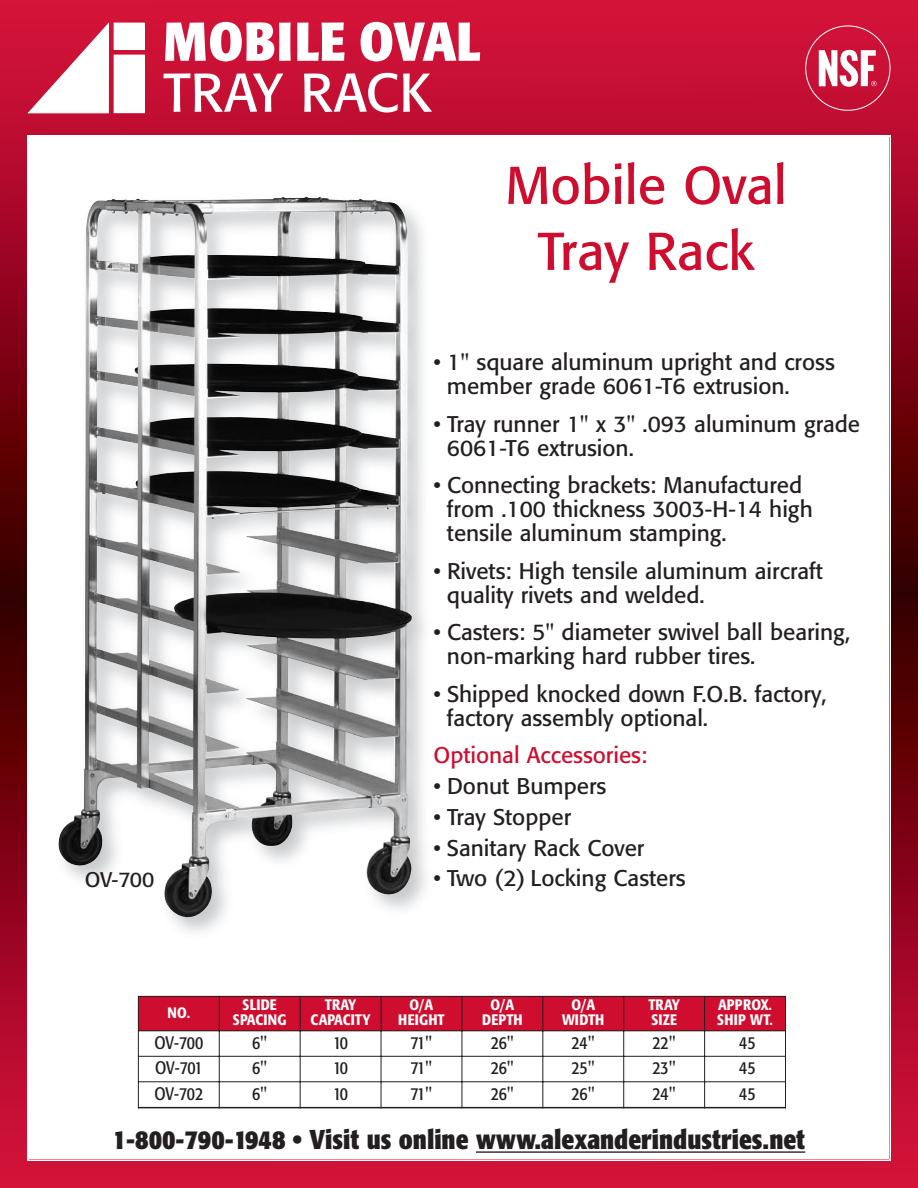
<style>
.page{position:relative;width:918px;height:1188px;background:#fff}
.page>*{position:absolute;margin:0;border:0;box-sizing:border-box;transform-origin:0 0}
.t1{font:700 condensed 54px "Formata";letter-spacing:.01em;color:#fff}
.t2{font:54px "Formata";color:#fff}
.t3{font:52.5px/66px "Formata";color:#cf0d2f;text-align:center}
.t4{font:700 condensed 27px "Formata";color:#231f20}
.t5{font:22.5px/24px "Formata";color:#231f20}
.t6{font:22.5px "Formata";color:#cf0d2f}
.t7{font:21px "Formata";color:#231f20}
.t8{font:condensed 18px "Formata";letter-spacing:-.01em;color:#231f20}
.t9{font:500 condensed 15px/15px "Formata";letter-spacing:.01em;color:#fff;text-align:center}
</style>
<div class="page">
<img style="left:0;top:0;width:918px;height:1188px">
<div style="left:28px;top:136px;width:862px;height:1024px;background:#fff"></div>
<img style="left:58px;top:196px;width:368px;height:736px">
<img style="left:60px;top:197px;width:352px;height:720px">
<svg style="left:28px;top:23px;width:81px;height:90px"></svg>
<div style="left:114px;top:23px;width:30px;height:26px;background:#fff"></div>
<div style="left:114px;top:55px;width:30px;height:58px;background:#fff"></div>
<svg style="left:819px;top:50px;width:58px;height:37px"></svg>
<hr style="left:476px;top:1151px;width:329px;height:2px;background:#231f20">
<div style="left:138px;top:996px;width:81px;height:35px;background:#cf0d2f"></div>
<div style="left:219px;top:996px;width:81px;height:35px;background:#cf0d2f"></div>
<div style="left:300px;top:996px;width:81px;height:35px;background:#cf0d2f"></div>
<div style="left:381px;top:996px;width:81px;height:35px;background:#cf0d2f"></div>
<div style="left:462px;top:996px;width:81px;height:35px;background:#cf0d2f"></div>
<div style="left:543px;top:996px;width:81px;height:35px;background:#cf0d2f"></div>
<div style="left:624px;top:996px;width:81px;height:35px;background:#cf0d2f"></div>
<div style="left:705px;top:996px;width:81px;height:35px;background:#cf0d2f"></div>
<hr style="left:138px;top:996px;width:1px;height:112px;background:#231f20">
<hr style="left:219px;top:996px;width:1px;height:112px;background:#231f20">
<hr style="left:300px;top:996px;width:1px;height:112px;background:#231f20">
<hr style="left:381px;top:996px;width:1px;height:112px;background:#231f20">
<hr style="left:462px;top:996px;width:1px;height:112px;background:#231f20">
<hr style="left:542px;top:996px;width:1px;height:112px;background:#231f20">
<hr style="left:623px;top:996px;width:1px;height:112px;background:#231f20">
<hr style="left:704px;top:996px;width:1px;height:112px;background:#231f20">
<hr style="left:785px;top:996px;width:1px;height:112px;background:#231f20">
<hr style="left:138px;top:996px;width:648px;height:1px;background:#231f20">
<hr style="left:138px;top:1030px;width:648px;height:1px;background:#231f20">
<hr style="left:138px;top:1056px;width:648px;height:1px;background:#231f20">
<hr style="left:138px;top:1081px;width:648px;height:1px;background:#231f20">
<hr style="left:138px;top:1107px;width:648px;height:1px;background:#231f20">
<h1 class="t1" style="left:164px;top:19px;width:319px">MOBILE OVAL</h1>
<h1 class="t2" style="left:164px;top:69px;width:270px">TRAY RACK</h1>
<h2 class="t3" style="left:506px;top:157px;width:283px">Mobile Oval<br>Tray Rack</h2>
<p class="t7" style="left:85px;top:870px;width:71px">OV-700</p>
<p class="t5" style="left:447px;top:352px;width:389px;text-indent:-13px">• 1" square aluminum upright and cross member grade 6061-T6 extrusion.</p>
<p class="t5" style="left:447px;top:414px;width:415px;text-indent:-13px">• Tray runner 1" x 3" .093 aluminum grade<br>6061-T6 extrusion.</p>
<p class="t5" style="left:447px;top:475px;width:367px;text-indent:-13px">• Connecting brackets: Manufactured from .100 thickness 3003-H-14 high tensile aluminum stamping.</p>
<p class="t5" style="left:447px;top:561px;width:377px;text-indent:-13px">• Rivets: High tensile aluminum aircraft quality rivets and welded.</p>
<p class="t5" style="left:447px;top:622px;width:405px;text-indent:-13px">• Casters: 5" diameter swivel ball bearing, non-marking hard rubber tires.</p>
<p class="t5" style="left:447px;top:684px;width:381px;text-indent:-13px">• Shipped knocked down F.O.B. factory, factory assembly optional.</p>
<p class="t6" style="left:434px;top:746px;width:215px">Optional Accessories:</p>
<p class="t5" style="left:434px;top:776px;width:174px">• Donut Bumpers</p>
<p class="t5" style="left:434px;top:807px;width:139px">• Tray Stopper</p>
<p class="t5" style="left:434px;top:838px;width:212px">• Sanitary Rack Cover</p>
<p class="t5" style="left:434px;top:868px;width:254px">• Two (2) Locking Casters</p>
<p class="t9" style="left:168px;top:1006px;width:24px">NO.</p>
<p class="t9" style="left:233px;top:999px;width:55px">SLIDE<br>SPACING</p>
<p class="t9" style="left:311px;top:999px;width:62px">TRAY<br>CAPACITY</p>
<p class="t9" style="left:398px;top:999px;width:48px">O/A<br>HEIGHT</p>
<p class="t9" style="left:482px;top:999px;width:42px">O/A<br>DEPTH</p>
<p class="t9" style="left:562px;top:999px;width:44px">O/A<br>WIDTH</p>
<p class="t9" style="left:648px;top:999px;width:33px;text-align:left">TRAY<br>SIZE</p>
<p class="t9" style="left:717px;top:999px;width:57px;text-align:left">APPROX.<br>SHIP WT.</p>
<p class="t8" style="left:154px;top:1035px;width:50px">OV-700</p>
<p class="t8" style="left:252px;top:1035px;width:17px">6"</p>
<p class="t8" style="left:333px;top:1035px;width:17px">10</p>
<p class="t8" style="left:411px;top:1035px;width:23px">71"</p>
<p class="t8" style="left:491px;top:1035px;width:25px">26"</p>
<p class="t8" style="left:572px;top:1035px;width:25px">24"</p>
<p class="t8" style="left:652px;top:1035px;width:25px">22"</p>
<p class="t8" style="left:739px;top:1035px;width:18px">45</p>
<p class="t8" style="left:155px;top:1060px;width:49px">OV-701</p>
<p class="t8" style="left:252px;top:1060px;width:17px">6"</p>
<p class="t8" style="left:333px;top:1060px;width:17px">10</p>
<p class="t8" style="left:411px;top:1060px;width:23px">71"</p>
<p class="t8" style="left:491px;top:1060px;width:25px">26"</p>
<p class="t8" style="left:572px;top:1060px;width:25px">25"</p>
<p class="t8" style="left:652px;top:1060px;width:25px">23"</p>
<p class="t8" style="left:739px;top:1060px;width:18px">45</p>
<p class="t8" style="left:154px;top:1086px;width:50px">OV-702</p>
<p class="t8" style="left:252px;top:1086px;width:17px">6"</p>
<p class="t8" style="left:333px;top:1086px;width:17px">10</p>
<p class="t8" style="left:411px;top:1086px;width:23px">71"</p>
<p class="t8" style="left:491px;top:1086px;width:25px">26"</p>
<p class="t8" style="left:572px;top:1086px;width:25px">26"</p>
<p class="t8" style="left:652px;top:1086px;width:25px">24"</p>
<p class="t8" style="left:739px;top:1086px;width:18px">45</p>
<p class="t4" style="left:113px;top:1129px;width:694px">1-800-790-1948 • Visit us online www.alexanderindustries.net</p>
</div>
